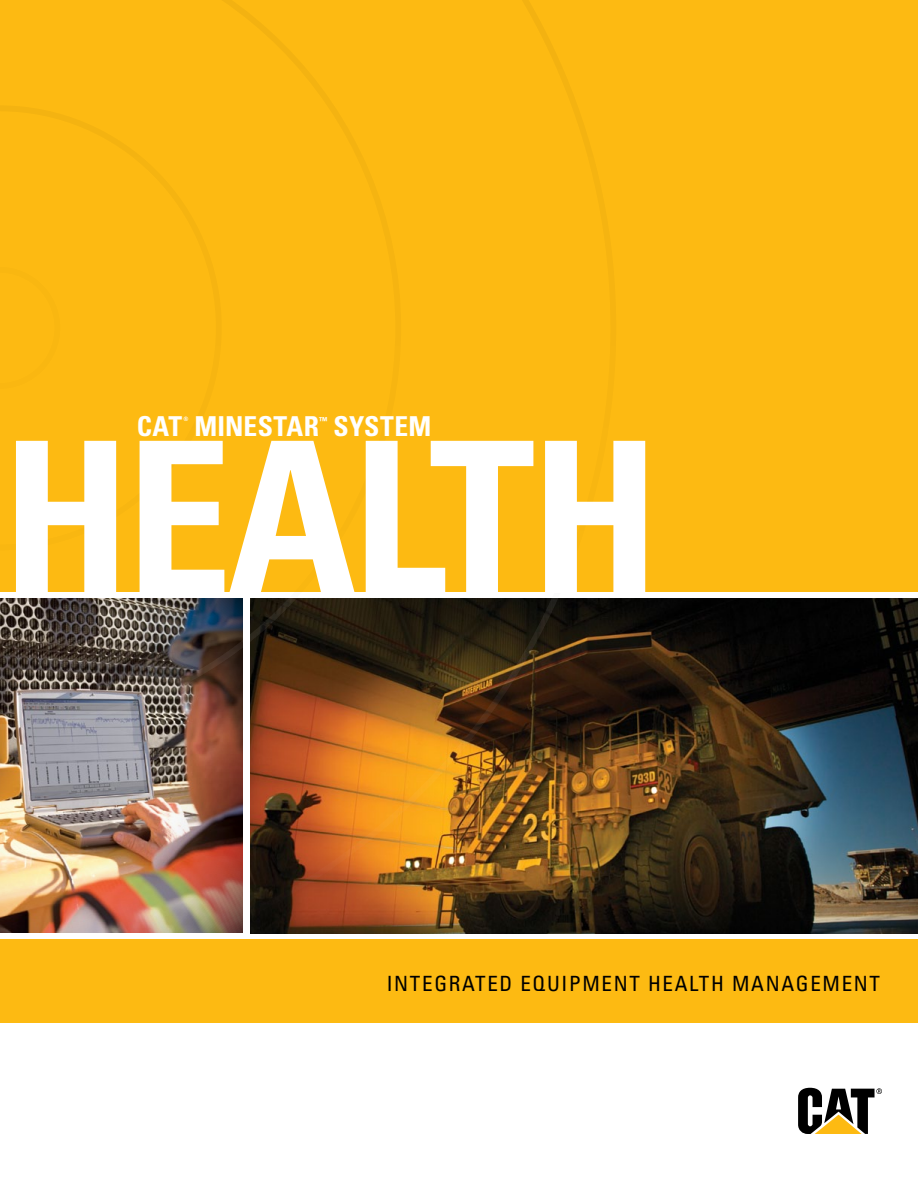
<style>
.page{position:relative;width:918px;height:1188px;background:#fff}
.page>*{position:absolute;margin:0;border:0;box-sizing:border-box;transform-origin:0 0}
.t1{font:700 condensed 210.9px "Univers";letter-spacing:-.02em;color:#fff}
.t2{font:700 condensed 27.45px "Univers";letter-spacing:.01em;color:#fff}
.t3{font:condensed 21px "Univers";letter-spacing:.08em;color:#000}
.t4{font:700 condensed 9.6px "Univers";color:#fff}
.t5{font:700 condensed 6px "Univers";color:#fff}
</style>
<div class="page">
<div style="left:0;top:0;width:918px;height:592px;background:#fdba12"></div>
<div style="left:0;top:940px;width:918px;height:83px;background:#fdba12"></div>
<svg style="left:798px;top:1088px;width:84px;height:46px"></svg>
<img style="left:585px;top:598px;width:333px;height:335px">
<img style="left:60px;top:598px;width:525px;height:336px">
<img style="left:0;top:598px;width:60px;height:335px">
<h2 class="t2" style="left:137px;top:409px;width:184px">CAT MINESTAR</h2>
<p class="t5" style="left:183px;top:415px;width:6px">®</p>
<p class="t4" style="left:319px;top:415px;width:10px">™</p>
<h2 class="t2" style="left:334px;top:409px;width:99px">SYSTEM</h2>
<h1 class="t1" style="left:2px;top:389px;width:659px">HEALTH</h1>
<p class="t3" style="left:387px;top:970px;width:228px">INTEGRATED EQUI PMENT</p>
<p class="t3" style="left:648px;top:970px;width:100px">HEALTH MANAGE</p>
<p class="t3" style="left:823px;top:970px;width:33px">MENT</p>
</div>
